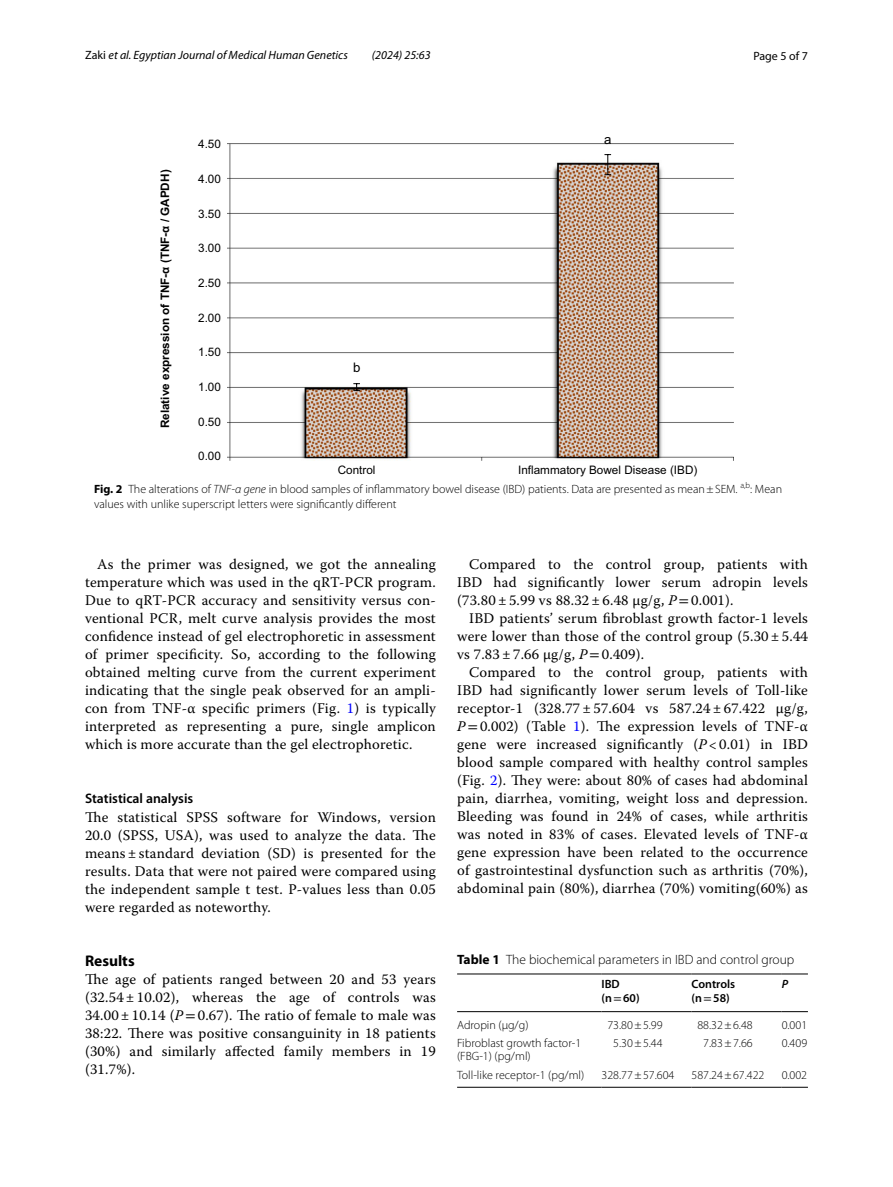
<style>
.page{position:relative;width:893px;height:1187px;background:#fff}
.page>*{position:absolute;margin:0;border:0;box-sizing:border-box;transform-origin:0 0}
.t1{font:700 15.45px "Myriad Pro";color:#000}
.t2{font:14.7px/18px "Warnock Pro";letter-spacing:.015em;color:#000;text-align:justify}
.t3{font:600 13.8px "Myriad Pro";color:#000}
.t4{font:300 13.5px "Myriad Pro";color:#000}
.t5{font:13.2px "Arial";color:#000}
.t6{font:300 12px/13.5px "Myriad Pro";color:#000}
.t7{font:italic 12px "Myriad Pro";color:#000}
.t8{font:600 12px/13.5px "Myriad Pro";color:#000}
.t9{font:12px "Myriad Pro";color:#000}
.t10{font:italic 600 12px "Myriad Pro";color:#000}
.t11{font:11.7px "Arial";color:#000}
.t12{font:700 11.7px "Arial";color:#000}
.s1{font-style:normal}
.s2{font-weight:700}
.s3{font-style:italic}
.s4{color:#00f}
.s5{font-family:"STIX"}
.s6{font-family:"STIX";font-weight:400}
</style>
<div class="page">
<hr style="left:457px;top:973px;width:144px;height:1px;background:#000">
<hr style="left:457px;top:1011px;width:144px;height:1px;background:#000">
<hr style="left:601px;top:973px;width:91px;height:1px;background:#000">
<hr style="left:601px;top:1011px;width:91px;height:1px;background:#000">
<hr style="left:692px;top:973px;width:90px;height:1px;background:#000">
<hr style="left:692px;top:1011px;width:90px;height:1px;background:#000">
<svg style="left:782px;top:973px;width:26px;height:1px"></svg>
<svg style="left:782px;top:1011px;width:26px;height:1px"></svg>
<hr style="left:457px;top:1086px;width:144px;height:1px;background:#000">
<hr style="left:601px;top:1086px;width:91px;height:1px;background:#000">
<hr style="left:692px;top:1086px;width:90px;height:1px;background:#000">
<svg style="left:782px;top:1086px;width:26px;height:1px"></svg>
<img style="left:227px;top:144px;width:507px;height:316px">
<svg style="left:353px;top:383px;width:7px;height:8px"></svg>
<svg style="left:604px;top:154px;width:7px;height:21px"></svg>
<p class="t7" style="left:85px;top:48px;width:264px"><span class="s1">Zaki</span> et al. Egyptian Journal of Medical Human Genetics</p>
<p class="t7" style="left:372px;top:48px;width:60px">(2024) 25:63</p>
<p class="t9" style="left:753px;top:48px;width:56px">Page 5 of 7</p>
<p class="t12" style="left:157px;top:428px;width:260px;rotate:-90deg">Relative expression of TNF-α (TNF-α / GAPDH)</p>
<p class="t11" style="left:198px;top:136px;width:24px">4.50</p>
<p class="t11" style="left:198px;top:171px;width:24px">4.00</p>
<p class="t11" style="left:198px;top:206px;width:24px">3.50</p>
<p class="t11" style="left:198px;top:240px;width:24px">3.00</p>
<p class="t11" style="left:198px;top:275px;width:24px">2.50</p>
<p class="t11" style="left:198px;top:310px;width:24px">2.00</p>
<p class="t11" style="left:198px;top:344px;width:24px">1.50</p>
<p class="t11" style="left:198px;top:379px;width:24px">1.00</p>
<p class="t11" style="left:198px;top:414px;width:24px">0.50</p>
<p class="t11" style="left:198px;top:448px;width:24px">0.00</p>
<p class="t5" style="left:353px;top:358px;width:9px">b</p>
<p class="t5" style="left:604px;top:131px;width:9px">a</p>
<p class="t11" style="left:338px;top:462px;width:39px">Control</p>
<p class="t11" style="left:518px;top:462px;width:181px">Inflammatory Bowel Disease (IBD)</p>
<p class="t6" style="left:94px;top:482px;width:689px;line-height:15px"><span class="s2">Fig. 2</span> The alterations of <span class="s3">TNF-α gene</span> in blood samples of inflammatory bowel disease (IBD) patients. Data are presented as mean±SEM. <sup>a,b</sup>: Mean values with unlike superscript letters were significantly different</p>
<p class="t2" style="left:85px;top:554px;width:352px;text-indent:12px">As the primer was designed, we got the annealing temperature which was used in the qRT-PCR program.<br>Due to qRT-PCR accuracy and sensitivity versus con&shy;ventional PCR, melt curve analysis provides the most confidence instead of gel electrophoretic in assessment of primer specificity. So, according to the following obtained melting curve from the current experiment indicating that the single peak observed for an ampli&shy;con from TNF-α specific primers (Fig. <span class="s4">1</span>) is typically interpreted as representing a pure, single amplicon which is more accurate than the gel electrophoretic.</p>
<p class="t3" style="left:85px;top:790px;width:110px">Statistical analysis</p>
<p class="t2" style="left:85px;top:807px;width:352px">The statistical SPSS software for Windows, version 20.0 (SPSS, USA), was used to analyze the data. The means ± standard deviation (SD) is presented for the results. Data that were not paired were compared using the independent sample t test. P-values less than 0.05 were regarded as noteworthy.</p>
<p class="t1" style="left:85px;top:950px;width:51px">Results</p>
<p class="t2" style="left:85px;top:970px;width:352px">The age of patients ranged between 20 and 53 years (32.54 ± 10.02), whereas the age of controls was 34.00 ± 10.14 (<span class="s3">P</span><span class="s5">=</span>0.67). The ratio of female to male was 38:22. There was positive consanguinity in 18 patients (30%) and similarly affected family members in 19 (31.7%).</p>
<p class="t2" style="left:457px;top:554px;width:352px;text-indent:12px">Compared to the control group, patients with IBD had significantly lower serum adropin levels (73.80 ± 5.99 vs 88.32 ± 6.48 μg/g, <span class="s3">P</span><span class="s5">=</span>0.001).</p>
<p class="t2" style="left:457px;top:608px;width:352px;text-indent:12px">IBD patients’ serum fibroblast growth factor-1 levels were lower than those of the control group (5.30 ± 5.44 vs 7.83 ± 7.66 μg/g, <span class="s3">P</span><span class="s5">=</span>0.409).</p>
<p class="t2" style="left:457px;top:662px;width:352px;text-indent:12px">Compared to the control group, patients with IBD had significantly lower serum levels of Toll-like receptor-1 (328.77 ± 57.604 vs 587.24 ± 67.422 μg/g, <span class="s3">P</span><span class="s5">=</span>0.002) (Table <span class="s4">1</span>). The expression levels of TNF-α gene were increased significantly (<span class="s3">P</span> &lt; 0.01) in IBD blood sample compared with healthy control samples (Fig. <span class="s4">2</span>). They were: about 80% of cases had abdominal pain, diarrhea, vomiting, weight loss and depression.<br>Bleeding was found in 24% of cases, while arthritis was noted in 83% of cases. Elevated levels of TNF-α gene expression have been related to the occurrence of gastrointestinal dysfunction such as arthritis (70%), abdominal pain (80%), diarrhea (70%) vomiting(60%) as</p>
<p class="t4" style="left:457px;top:952px;width:339px"><span class="s2">Table 1</span> The biochemical parameters in IBD and control group</p>
<p class="t8" style="left:601px;top:977px;width:40px">IBD (n<span class="s6">=</span>60)</p>
<p class="t8" style="left:692px;top:977px;width:45px">Controls (n<span class="s6">=</span>58)</p>
<p class="t10" style="left:782px;top:976px;width:8px">P</p>
<p class="t6" style="left:457px;top:1018px;width:73px">Adropin (μg/g)</p>
<p class="t6" style="left:607px;top:1018px;width:57px">73.80±5.99</p>
<p class="t6" style="left:697px;top:1018px;width:57px">88.32±6.48</p>
<p class="t6" style="left:782px;top:1018px;width:27px">0.001</p>
<p class="t6" style="left:457px;top:1036px;width:126px">Fibroblast growth factor-1 (FBG-1) (pg/ml)</p>
<p class="t6" style="left:613px;top:1036px;width:51px">5.30±5.44</p>
<p class="t6" style="left:703px;top:1036px;width:51px">7.83±7.66</p>
<p class="t6" style="left:782px;top:1036px;width:27px">0.409</p>
<p class="t6" style="left:457px;top:1068px;width:129px">Toll-like receptor-1 (pg/ml)</p>
<p class="t6" style="left:601px;top:1068px;width:74px">328.77±57.604</p>
<p class="t6" style="left:692px;top:1068px;width:74px">587.24±67.422</p>
<p class="t6" style="left:782px;top:1068px;width:27px">0.002</p>
</div>
